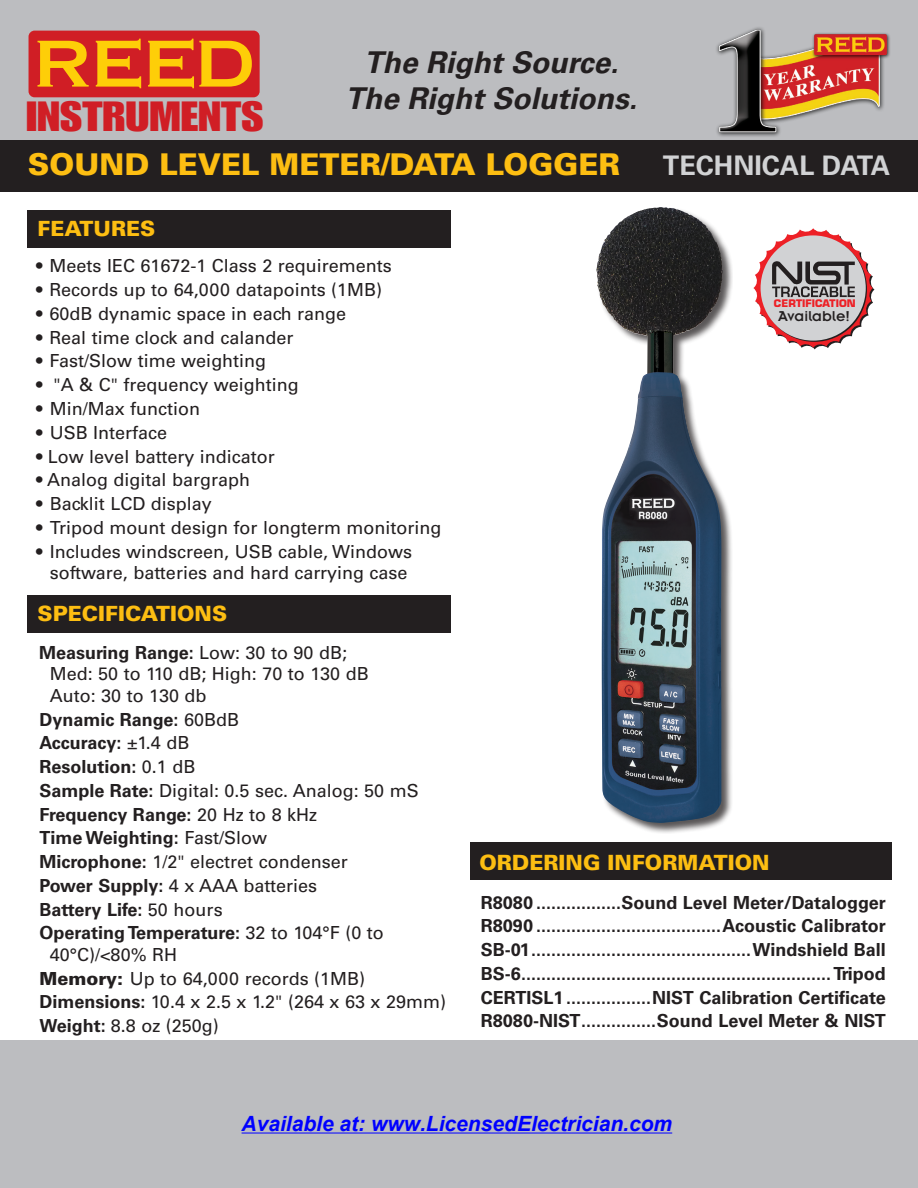
<style>
.page{position:relative;width:918px;height:1188px;background:#fff}
.page>*{position:absolute;margin:0;border:0;box-sizing:border-box;transform-origin:0 0}
.t1{font:41.4px "Impact LT Std";color:#d01e25;scale:1.2 1}
.t2{font:italic 700 30px/36px "Univers LT Std";color:#231f20;text-align:center}
.t3{font:900 30px "Univers LT Std";color:#fdbe12}
.t4{font:700 27px "Univers LT Std";color:#d1d2d4}
.t5{font:900 21px "Univers LT Std";color:#fdbe12}
.t6{font:italic 700 21px "Arial";color:#00f}
.t7{font:700 18px/23.7px "Univers LT Std";color:#231f20}
.t8{font:18px/21.6px "Univers LT Std";color:#231f20}
.t9{font:15.75px "Insignia";color:#231f20}
.t10{font:700 10.2px "Eurostile LT Std";color:#ed2026}
.s1{font-weight:700}
.s2{font-weight:400}
.s3{font-weight:900}
</style>
<div class="page">
<div style="left:0;top:0;width:918px;height:161px;background:#bcbdc0"></div>
<div style="left:0;top:1040px;width:918px;height:148px;background:#bcbdc0"></div>
<div style="left:29px;top:31px;width:231px;height:66px;background:#d01e25;border-radius:6px"></div>
<svg style="left:38px;top:41px;width:51px;height:46px"></svg>
<svg style="left:96px;top:39px;width:45px;height:49px"></svg>
<svg style="left:148px;top:39px;width:104px;height:49px"></svg>
<img style="left:716px;top:27px;width:174px;height:110px">
<div style="left:0;top:140px;width:918px;height:52px;background:#231f20"></div>
<div style="left:27px;top:210px;width:423px;height:38px;background:#231f20"></div>
<div style="left:27px;top:595px;width:423px;height:38px;background:#231f20"></div>
<div style="left:470px;top:842px;width:422px;height:38px;background:#231f20"></div>
<svg style="left:753px;top:228px;width:122px;height:121px"></svg>
<div style="left:595px;top:206px;width:138px;height:628px;background:#231f20;opacity:.75"></div>
<img style="left:596px;top:208px;width:125px;height:615px">
<hr style="left:242px;top:1133px;width:430px;height:1px;background:#00f">
<h2 class="t2" style="left:345px;top:45px;width:293px">The Right Source.<br>The Right Solutions.</h2>
<h1 class="t1" style="left:26px;top:92px;width:199px">INSTRUMENTS</h1>
<h2 class="t3" style="left:28px;top:145px;width:594px">SOUND LEVEL METER/DATA LOGG ER</h2>
<h3 class="t4" style="left:663px;top:150px;width:229px">TECHNICAL DATA</h3>
<p class="t5" style="left:38px;top:215px;width:58px">FEATURE</p>
<p class="t5" style="left:140px;top:215px;width:17px">S</p>
<p class="t8" style="left:36px;top:255px;width:357px">• Meets IEC 61672-1 Class 2 requirements</p>
<p class="t8" style="left:36px;top:279px;width:348px">• Records up to 64,000 datapoints (1MB)</p>
<p class="t8" style="left:36px;top:303px;width:312px">• 60dB dynamic space in each range</p>
<p class="t8" style="left:36px;top:327px;width:259px">• Real time clock and calander</p>
<p class="t8" style="left:36px;top:350px;width:232px">• Fast/Slow time weighting</p>
<p class="t8" style="left:36px;top:374px;width:264px">• "A &amp; C" frequency weighting</p>
<p class="t8" style="left:36px;top:398px;width:165px">• Min/Max function</p>
<p class="t8" style="left:36px;top:422px;width:133px">• USB Interface</p>
<p class="t8" style="left:36px;top:445px;width:240px">• Low level battery indicator</p>
<p class="t8" style="left:36px;top:469px;width:215px">• Analog digital bargraph</p>
<p class="t8" style="left:36px;top:493px;width:177px">• Backlit LCD display</p>
<p class="t8" style="left:36px;top:517px;width:407px">• Tripod mount design for longterm monitoring</p>
<p class="t8" style="left:36px;top:540px;width:377px;text-align:center">• Includes windscreen, USB cable, Windows software, batteries and hard carrying case</p>
<p class="t5" style="left:38px;top:600px;width:191px">SPECIFICATIONS</p>
<p class="t8" style="left:50px;top:641px;width:320px;text-indent:-10px"><span class="s1">Measuring Range:</span> Low: 30 to 90 dB;<br>Med: 50 to 110 dB; High: 70 to 130 dB<br>Auto: 30 to 130 db</p>
<p class="t7" style="left:39px;top:707px;width:381px">Dynamic Range: <span class="s2">60BdB<br></span>Accuracy: <span class="s2">±1.4 dB<br></span>Resolution: <span class="s2">0.1 dB<br></span>Sample Rate: <span class="s2">Digital: 0.5 sec. Analog: 50 mS<br></span>Frequency Range: <span class="s2">20 Hz to 8 kHz<br></span>Time Weighting: <span class="s2">Fast/Slow<br></span>Microphone: <span class="s2">1/2" electret condenser<br></span>Power Supply: <span class="s2">4 x AAA batteries<br></span>Battery Life: <span class="s2">50 hours<br></span>Operating Temperature: <span class="s2">32 to 104°F (0 to</span></p>
<p class="t8" style="left:39px;top:943px;width:408px;line-height:23.7px;text-indent:10px">40°C)/&lt;80% RH<br><span class="s3">MEMORY:</span> Up to 64,000 records (1MB)<br><span class="s1">Dimensions:</span> 10.4 x 2.5 x 1.2" (264 x 63 x 29mm)<br><span class="s1">Weight:</span> 8.8 oz (250g)</p>
<p class="t10" style="left:774px;top:297px;width:83px">CERTIFICATION</p>
<p class="t9" style="left:778px;top:308px;width:73px">Available!</p>
<p class="t5" style="left:479px;top:849px;width:17px">ORDER</p>
<p class="t5" style="left:559px;top:849px;width:194px">ING INFORMATION</p>
<p class="t7" style="left:481px;top:891px;width:407px;text-align:justify">R8080 .................Sound Level Meter/Datalogger R8090 .....................................Acoustic Calibrator SB-01............................................Windshield Ball BS-6..............................................................Tripod CERTISL1.................NIST Calibration Certificate R8080-NIST...............Sound Level Meter &amp; NIST</p>
<p class="t6" style="left:242px;top:1110px;width:432px">Available at: www.LicensedElectrician.com</p>
</div>
